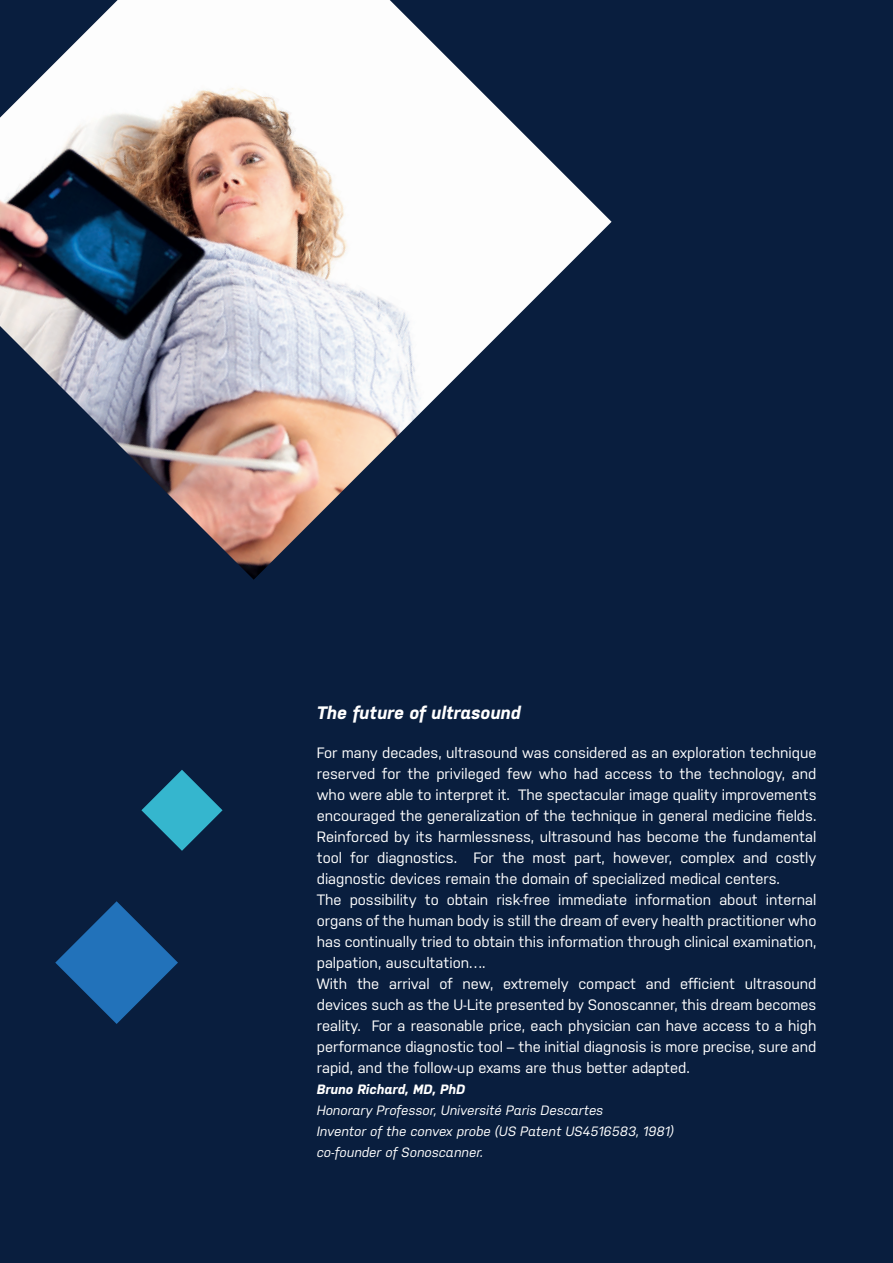
<style>
.page{position:relative;width:893px;height:1263px;background:#091e3e}
.page>*{position:absolute;margin:0;border:0;box-sizing:border-box;transform-origin:0 0}
.t1{font:italic 700 18px "Nudista";color:#fff}
.t2{font:15px/21px "Nudista";color:#fff}
.t3{font:italic 13.5px/21px "Nudista";color:#fff}
.t4{font:italic 700 13.5px "Nudista";color:#fff}
</style>
<div class="page">
<img style="left:0;top:0;width:612px;height:580px">
<svg style="left:55px;top:901px;width:123px;height:123px"></svg>
<svg style="left:141px;top:770px;width:82px;height:81px"></svg>
<p class="t1" style="left:317px;top:702px;width:206px">The future of ultrasound</p>
<p class="t2" style="left:317px;top:742px;width:501px">For many decades, ultrasound was considered as an exploration technique reserved for the privileged few who had access to the technology, and who were able to interpret it. The spectacular image quality improvements encouraged the generalization of the technique in general medicine fields.<br>Reinforced by its harmlessness, ultrasound has become the fundamental tool for diagnostics. For the most part, however, complex and costly diagnostic devices remain the domain of specialized medical centers.<br>The possibility to obtain risk-free immediate information about internal organs of the human body is still the dream of every health practitioner who has continually tried to obtain this information through clinical examination, palpation, auscultation….<br>With the arrival of new, extremely compact and efficient ultrasound devices such as the U-Lite presented by Sonoscanner, this dream becomes reality. For a reasonable price, each physician can have access to a high performance diagnostic tool – the initial diagnosis is more precise, sure and rapid, and the follow-up exams are thus better adapted.</p>
<p class="t4" style="left:317px;top:1082px;width:150px">Bruno Richard, MD, PhD</p>
<p class="t3" style="left:317px;top:1100px;width:358px">Honorary Professor, Université Paris Descartes<br>Inventor of the convex probe (US Patent US4516583, 1981) co-founder of Sonoscanner.</p>
</div>
